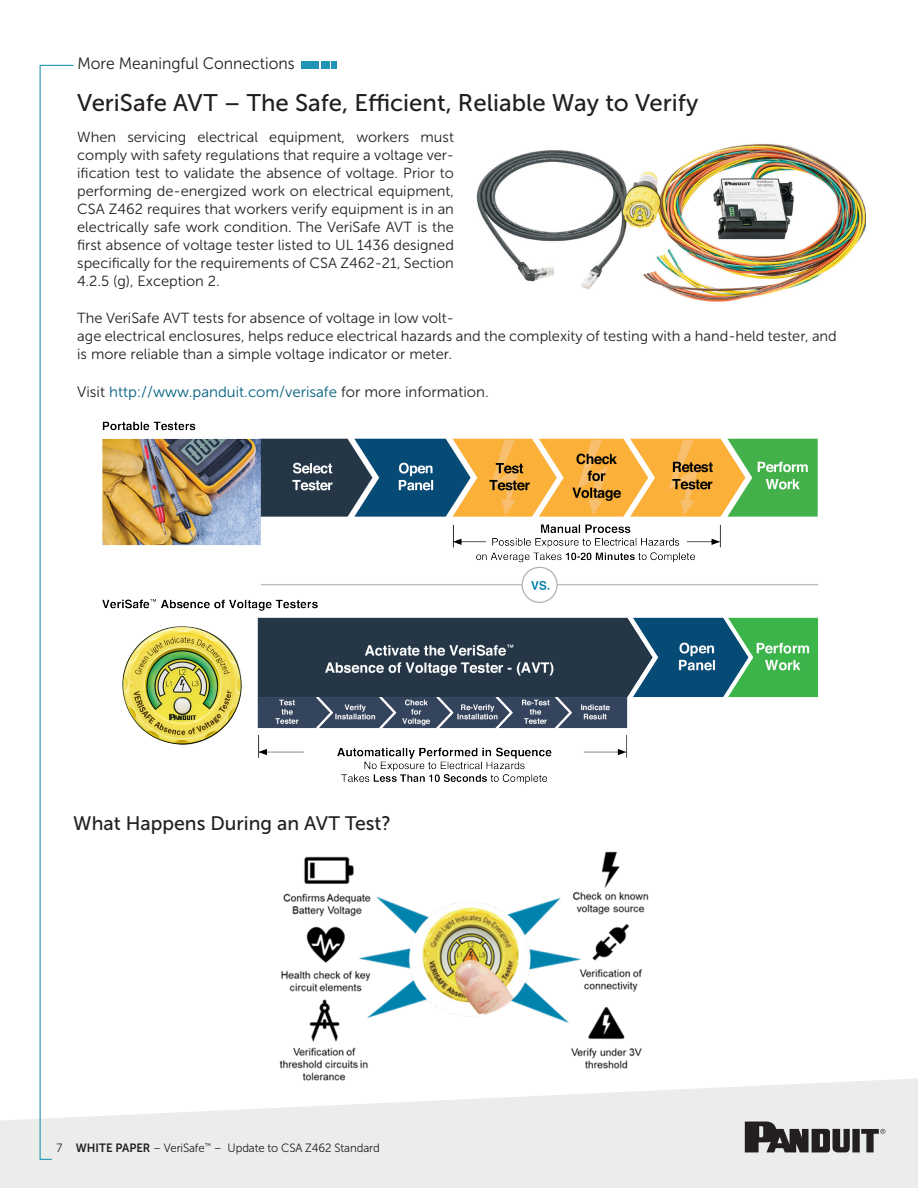
<style>
.page{position:relative;width:918px;height:1188px;background:#fff}
.page>*{position:absolute;margin:0;border:0;box-sizing:border-box;transform-origin:0 0}
.t1{font:24px "Museo Sans 500";color:#231f20}
.SUBHEAD{font:19.5px "Museo Sans 500";color:#231f20}
.Bullets_2_column{font:16.5px "Museo Sans 300";color:#231f20;scale:.95 1}
.Body_text{font:15px "Museo Sans 300";color:#005f7f}
.Body_text-2{font:14.7px/18px "Museo Sans 300";color:#231f20;text-align:justify}
.Bullets_2_column-2{font:12px "Museo Sans 300";letter-spacing:-.01em;color:#231f20;scale:.95 1}
.s1{color:#231f20}
.s2{font-family:"Museo Sans 700"}
</style>
<div class="page">
<div style="left:302px;top:61px;width:17px;height:7px;background:#2094b2"></div>
<div style="left:321px;top:61px;width:8px;height:7px;background:#2094b2"></div>
<svg style="left:332px;top:61px;width:5px;height:7px"></svg>
<svg style="left:0;top:1078px;width:918px;height:110px;fill:#eaedea"></svg>
<svg style="left:39px;top:64px;width:36px;height:1096px"></svg>
<svg style="left:745px;top:1122px;width:140px;height:30px;background:#737171"></svg>
<img style="left:476px;top:143px;width:389px;height:159px">
<img style="left:102px;top:421px;width:717px;height:363px">
<img style="left:269px;top:851px;width:397px;height:237px">
<p class="Bullets_2_column" style="left:77px;top:54px;width:230px">More Meaningful Connections</p>
<p class="t1" style="left:77px;top:89px;width:623px">VeriSafe AVT – The Safe, Efficient, Reliable Way to Verify</p>
<p class="Body_text-2" style="left:77px;top:128px;width:378px">When servicing electrical equipment, workers must comply with safety regulations that require a voltage ver&shy;ification test to validate the absence of voltage. Prior to performing de-energized work on electrical equipment, CSA Z462 requires that workers verify equipment is in an electrically safe work condition. The VeriSafe AVT is the first absence of voltage tester listed to UL 1436 designed specifically for the requirements of CSA Z462-21, Section 4.2.5 (g), Exception 2.</p>
<p class="Body_text-2" style="left:77px;top:309px;width:761px;text-align:left">The VeriSafe AVT tests for absence of voltage in low volt-<br>age electrical enclosures, helps reduce electrical hazards and the complexity of testing with a hand-held tester, and is more reliable than a simple voltage indicator or meter.</p>
<p class="Body_text" style="left:77px;top:383px;width:413px"><span class="s1">Visit</span> http://www.panduit.com/verisafe <span class="s1">for more information.</span></p>
<p class="SUBHEAD" style="left:73px;top:812px;width:319px">What Happens During an AVT Test?</p>
<p class="Bullets_2_column-2" style="left:56px;top:1141px;width:342px">7 <span class="s2">WHITE PAPER</span> – VeriSafe<sup>™</sup> – Update to CSA Z462 Standard</p>
</div>
